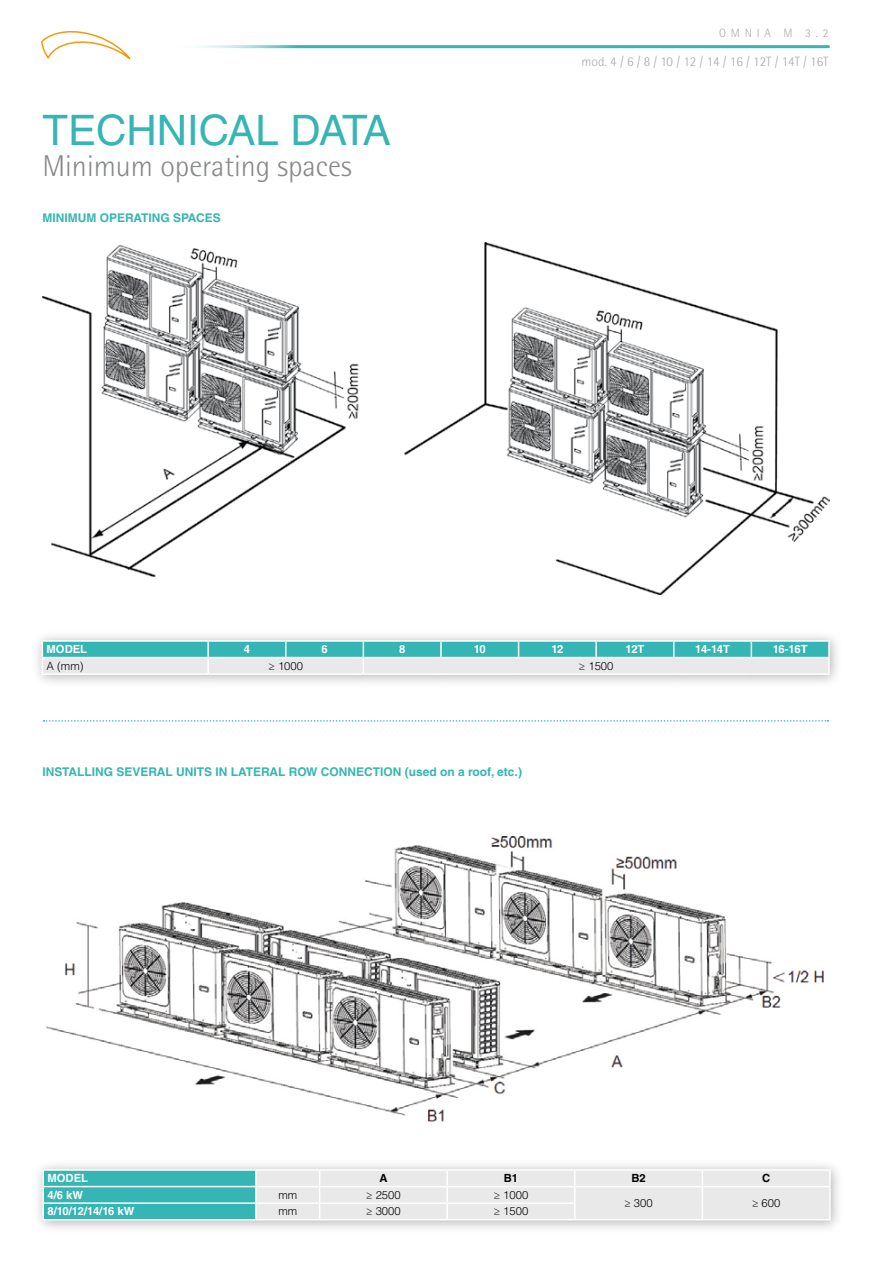
<style>
.page{position:relative;width:893px;height:1263px;background:#fff}
.page>*{position:absolute;margin:0;border:0;box-sizing:border-box;transform-origin:0 0}
.t1{font:42px "Helvetica LT Std";color:#35b5b3}
.t2{font:300 30px "Rotis Semi Sans Pro";color:#87888a}
.t3{font:300 13.5px "Rotis Semi Sans Pro";color:#a9aaac}
.t4{font:700 12px "Helvetica LT Std";color:#35b5b3}
.t5{font:300 12px "Rotis Semi Sans Pro";letter-spacing:.4em;color:#a9aaac}
.t6{font:700 11.25px "Helvetica LT Std";color:#fff}
.t7{font:300 11.25px "Helvetica LT Std";color:#000}
.t8{font:700 11.25px "Helvetica LT Std";color:#000}
</style>
<div class="page">
<hr style="left:169px;top:45px;width:659px;height:3px;background:#35b5b3">
<svg style="left:41px;top:31px;width:90px;height:29px"></svg>
<img style="left:43px;top:244px;width:316px;height:333px">
<div style="left:31px;top:630px;width:812px;height:58px;background:#000;opacity:.3"></div>
<hr style="left:42px;top:640px;width:166px;height:2px;background:#fff">
<hr style="left:42px;top:673px;width:166px;height:2px;background:#fff">
<hr style="left:208px;top:673px;width:78px;height:2px;background:#fff">
<hr style="left:286px;top:673px;width:77px;height:2px;background:#fff">
<hr style="left:363px;top:673px;width:78px;height:2px;background:#fff">
<hr style="left:441px;top:673px;width:78px;height:2px;background:#fff">
<hr style="left:519px;top:673px;width:77px;height:2px;background:#fff">
<hr style="left:596px;top:673px;width:78px;height:2px;background:#fff">
<hr style="left:674px;top:673px;width:77px;height:2px;background:#fff">
<hr style="left:751px;top:673px;width:79px;height:2px;background:#fff">
<hr style="left:208px;top:640px;width:78px;height:2px;background:#fff">
<hr style="left:286px;top:640px;width:77px;height:2px;background:#fff">
<hr style="left:363px;top:640px;width:78px;height:2px;background:#fff">
<hr style="left:441px;top:640px;width:78px;height:2px;background:#fff">
<hr style="left:519px;top:640px;width:77px;height:2px;background:#fff">
<hr style="left:596px;top:640px;width:78px;height:2px;background:#fff">
<hr style="left:674px;top:640px;width:77px;height:2px;background:#fff">
<hr style="left:751px;top:640px;width:79px;height:2px;background:#fff">
<svg style="left:42px;top:641px;width:788px;height:33px"></svg>
<img style="left:404px;top:242px;width:426px;height:353px">
<svg style="left:43px;top:720px;width:785px;height:2px"></svg>
<img style="left:46px;top:836px;width:778px;height:286px">
<div style="left:32px;top:1159px;width:812px;height:74px;background:#000;opacity:.3"></div>
<hr style="left:320px;top:1169px;width:127px;height:2px;background:#fff">
<hr style="left:447px;top:1169px;width:128px;height:2px;background:#fff">
<hr style="left:575px;top:1169px;width:127px;height:2px;background:#fff">
<hr style="left:702px;top:1169px;width:129px;height:2px;background:#fff">
<hr style="left:42px;top:1169px;width:214px;height:2px;background:#fff">
<hr style="left:256px;top:1169px;width:64px;height:2px;background:#fff">
<svg style="left:42px;top:1170px;width:789px;height:50px"></svg>
<hr style="left:42px;top:1219px;width:214px;height:1px;background:#fff">
<hr style="left:256px;top:1219px;width:64px;height:1px;background:#fff">
<h1 class="t1" style="left:43px;top:106px;width:350px">TECHNICAL DATA</h1>
<h2 class="t2" style="left:43px;top:149px;width:311px">Minimum operating spaces</h2>
<p class="t4" style="left:42px;top:210px;width:180px">MINIMUM OPERATING SPACES</p>
<p class="t5" style="left:719px;top:26px;width:111px">OMNIA M 3.2</p>
<p class="t3" style="left:581px;top:53px;width:248px">mod. 4 / 6 / 8 / 10 / 12 / 14 / 16 / 12T / 14T / 16T</p>
<p class="t6" style="left:47px;top:642px;width:42px">MODEL</p>
<p class="t6" style="left:244px;top:642px;width:8px">4</p>
<p class="t6" style="left:321px;top:642px;width:8px">6</p>
<p class="t6" style="left:399px;top:642px;width:8px">8</p>
<p class="t6" style="left:474px;top:642px;width:13px">10</p>
<p class="t6" style="left:551px;top:642px;width:14px">12</p>
<p class="t6" style="left:625px;top:642px;width:20px">12T</p>
<p class="t6" style="left:695px;top:642px;width:36px">14-14T</p>
<p class="t6" style="left:773px;top:642px;width:36px">16-16T</p>
<p class="t7" style="left:47px;top:659px;width:38px">A (mm)</p>
<p class="t7" style="left:268px;top:659px;width:36px">≥ 1000</p>
<p class="t7" style="left:579px;top:659px;width:36px">≥ 1500</p>
<p class="t4" style="left:42px;top:764px;width:481px">INSTALLING SEVERAL UNITS IN LATERAL ROW CONNECTION (used on a roof, etc.)</p>
<p class="t6" style="left:47px;top:1171px;width:42px">MODEL</p>
<p class="t8" style="left:379px;top:1171px;width:10px">A</p>
<p class="t8" style="left:504px;top:1171px;width:16px">B1</p>
<p class="t8" style="left:631px;top:1171px;width:16px">B2</p>
<p class="t8" style="left:762px;top:1171px;width:10px">C</p>
<p class="t6" style="left:47px;top:1188px;width:37px">4/6 kW</p>
<p class="t7" style="left:278px;top:1188px;width:20px">mm</p>
<p class="t7" style="left:366px;top:1188px;width:36px">≥ 2500</p>
<p class="t7" style="left:494px;top:1188px;width:36px">≥ 1000</p>
<p class="t7" style="left:624px;top:1196px;width:30px">≥ 300</p>
<p class="t7" style="left:752px;top:1196px;width:30px">≥ 600</p>
<p class="t6" style="left:48px;top:1205px;width:89px">8/10/12/14/16 kW</p>
<p class="t7" style="left:278px;top:1204px;width:20px">mm</p>
<p class="t7" style="left:366px;top:1204px;width:36px">≥ 3000</p>
<p class="t7" style="left:494px;top:1204px;width:36px">≥ 1500</p>
</div>
